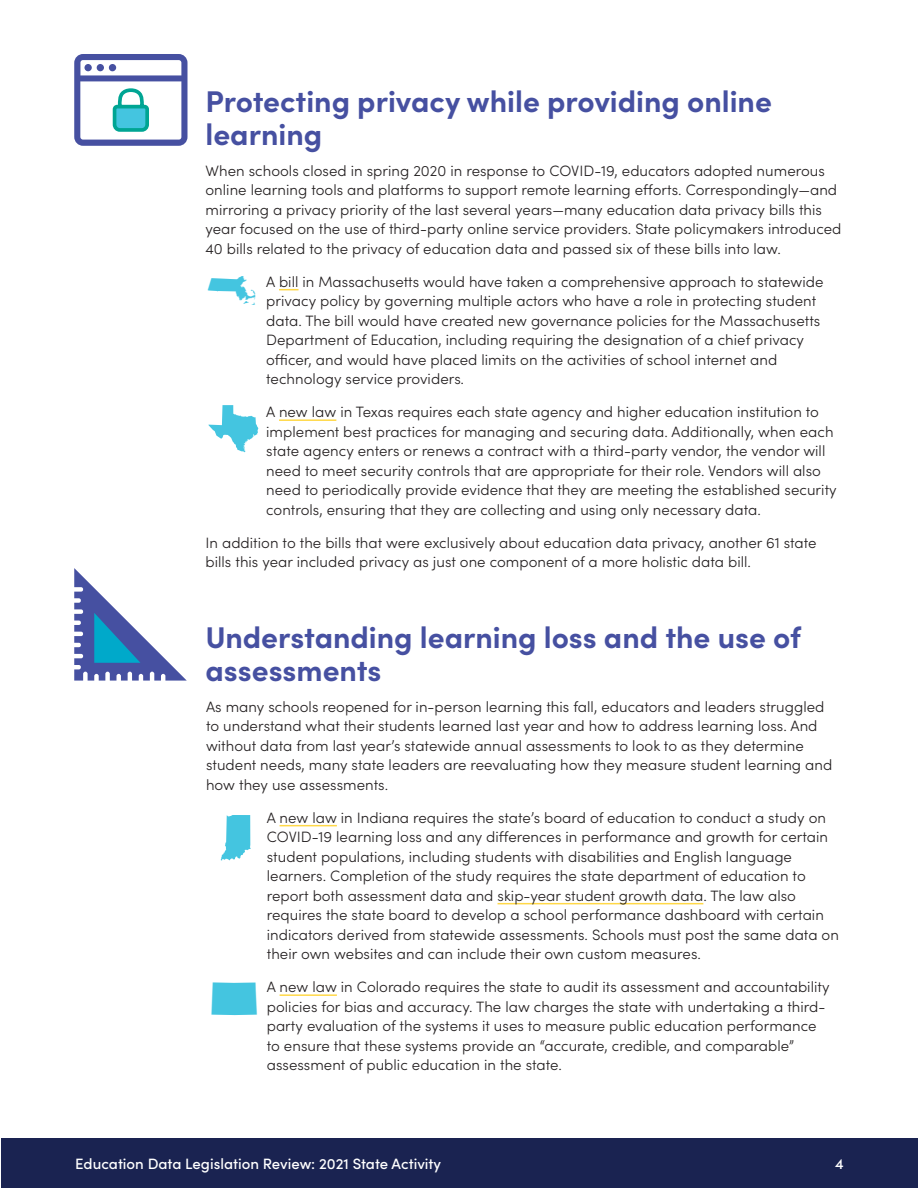
<style>
.page{position:relative;width:918px;height:1188px;background:#fff}
.page>*{position:absolute;margin:0;border:0;box-sizing:border-box;transform-origin:0 0}
.t1{font:56.25px "State Face";color:#44c5e0}
.t2{font:54px "State Face";color:#44c5e0}
.t3{font:43.5px "State Face";color:#44c5e0}
.t4{font:36.6px "State Face";color:#44c5e0}
.Subhead_A{font:700 30px/33px "Sofia Pro";color:#4650a1}
.Bullets{font:300 15px/19.5px "Sofia Pro";letter-spacing:.005em;color:#231f20}
.Body{font:300 15px/19.5px "Sofia Pro";letter-spacing:.005em;color:#231f20}
.t5{font:500 15px "Sofia Pro";color:#fff}
.s1{font-weight:400;font-size:12px}
</style>
<div class="page">
<div style="left:1px;top:1138px;width:917px;height:50px;background:#1a2351"></div>
<div style="left:74px;top:54px;width:113px;height:92px;background:#4650a1;border-radius:9px"></div>
<svg style="left:80px;top:60px;width:101px;height:15px"></svg>
<div style="left:97px;top:64px;width:7px;height:7px;background:#4650a1;border-radius:50%"></div>
<div style="left:109px;top:64px;width:7px;height:7px;background:#4650a1;border-radius:50%"></div>
<div style="left:84px;top:64px;width:8px;height:7px;background:#4650a1;border-radius:50%"></div>
<svg style="left:80px;top:81px;width:101px;height:59px;background:#d2eef0"></svg>
<svg style="left:279px;top:289px;width:20px;height:1px"></svg>
<hr style="left:279px;top:419px;width:57px;height:2px;background:#ffd847">
<hr style="left:280px;top:825px;width:57px;height:1px;background:#ffd847">
<hr style="left:498px;top:903px;width:205px;height:1px;background:#ffd847">
<hr style="left:280px;top:994px;width:57px;height:2px;background:#ffd847">
<svg style="left:74px;top:568px;width:113px;height:113px"></svg>
<p class="Subhead_A" style="left:206px;top:83px;width:568px">Protecting privacy while providing online learning</p>
<p class="Body" style="left:206px;top:160px;width:637px">When schools closed in spring 2020 in response to COVID-19, educators adopted numerous online learning tools and platforms to support remote learning efforts. Correspondingly—and mirroring a privacy priority of the last several years—many education data privacy bills this year focused on the use of third-party online service providers. State policymakers introduced 40 bills related to the privacy of education data and passed six of these bills into law.</p>
<p class="Bullets" style="left:266px;top:271px;width:559px">A bill in Massachusetts would have taken a comprehensive approach to statewide privacy policy by governing multiple actors who have a role in protecting student data. The bill would have created new governance policies for the Massachusetts Department of Education, including requiring the designation of a chief privacy officer, and would have placed limits on the activities of school internet and technology service providers<span class="s1">.</span></p>
<p class="Bullets" style="left:266px;top:401px;width:572px">A new law in Texas requires each state agency and higher education institution to implement best practices for managing and securing data. Additionally, when each state agency enters or renews a contract with a third-party vendor, the vendor will need to meet security controls that are appropriate for their role. Vendors will also need to periodically provide evidence that they are meeting the established security controls, ensuring that they are collecting and using only necessary data.</p>
<p class="Body" style="left:206px;top:532px;width:613px">In addition to the bills that were exclusively about education data privacy, another 61 state bills this year included privacy as just one component of a more holistic data bill.</p>
<p class="t4" style="left:206px;top:274px;width:53px">S</p>
<p class="t2" style="left:206px;top:405px;width:57px">q</p>
<p class="Subhead_A" style="left:206px;top:618px;width:597px">Understanding learning loss and the use of assessments</p>
<p class="Body" style="left:206px;top:696px;width:628px">As many schools reopened for in-person learning this fall, educators and leaders struggled to understand what their students learned last year and how to address learning loss. And without data from last year’s statewide annual assessments to look to as they determine student needs, many state leaders are reevaluating how they measure student learning and how they use assessments.</p>
<p class="Bullets" style="left:267px;top:807px;width:574px">A new law in Indiana requires the state’s board of education to conduct a study on COVID-19 learning loss and any differences in performance and growth for certain student populations, including students with disabilities and English language learners. Completion of the study requires the state department of education to report both assessment data and skip-year student growth data. The law also requires the state board to develop a school performance dashboard with certain indicators derived from statewide assessments. Schools must post the same data on their own websites and can include their own custom measures.</p>
<p class="Bullets" style="left:267px;top:976px;width:564px">A new law in Colorado requires the state to audit its assessment and accountability policies for bias and accuracy. The law charges the state with undertaking a third&shy;party evaluation of the systems it uses to measure public education performance to ensure that these systems provide an “accurate, credible, and comparable” assessment of public education in the state.</p>
<p class="t1" style="left:218px;top:813px;width:37px">O</p>
<p class="t3" style="left:210px;top:980px;width:51px">F</p>
<p class="t5" style="left:75px;top:1152px;width:367px">Education Data Legislation Review: 2021 State Activity</p>
<p class="t5" style="left:835px;top:1152px;width:10px">4</p>
</div>
